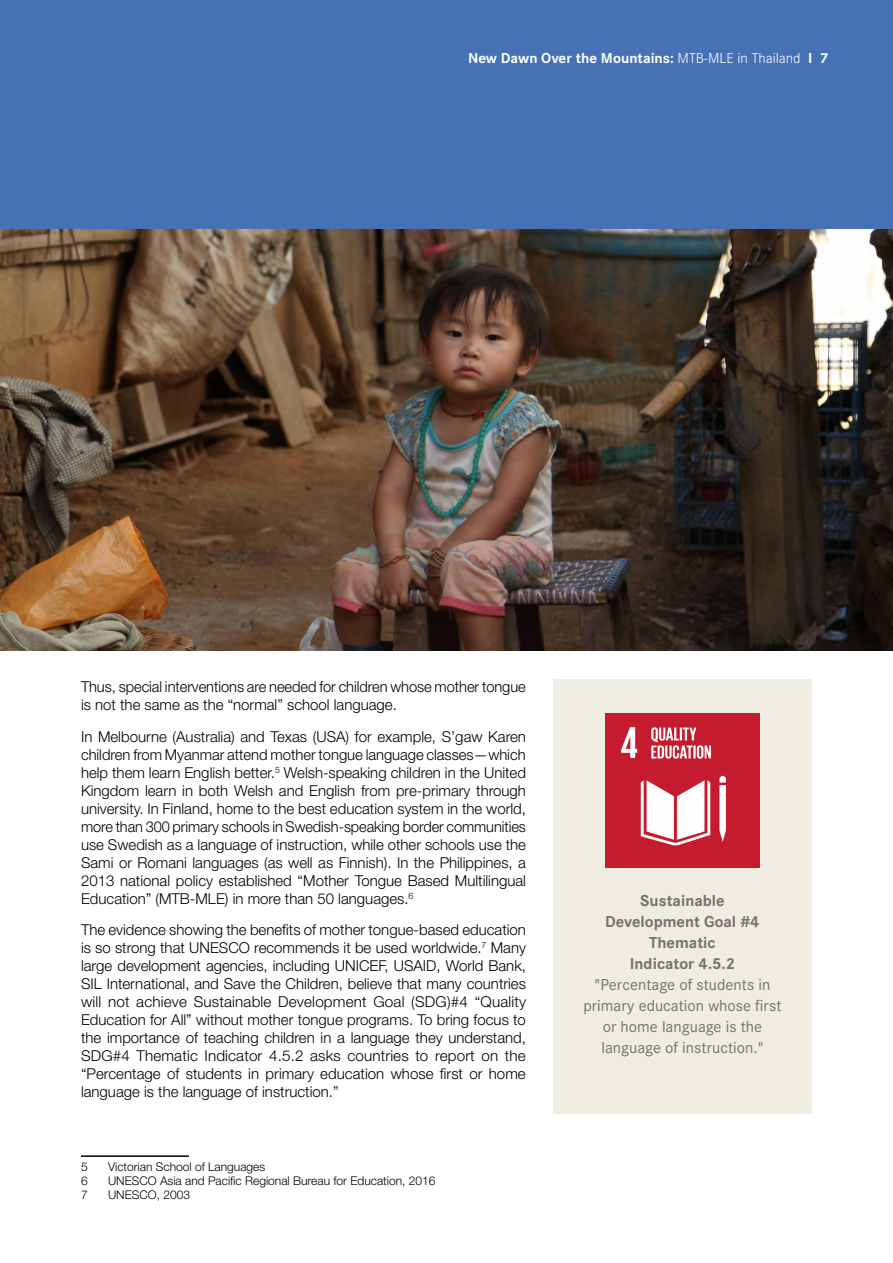
<style>
.page{position:relative;width:893px;height:1263px;background:#fff}
.page>*{position:absolute;margin:0;border:0;box-sizing:border-box;transform-origin:0 0}
.t1{font:16.5px/21px "Corporate S";color:#7d7067;text-align:center}
.t2{font:700 16.5px/21px "Corporate S";color:#7d7067;text-align:center}
.t3{font:300 15px/18px "Helvetica Neue LT Pro";color:#000;text-align:justify}
.t4{font:700 15px "Corporate S";color:#fff}
.t5{font:300 12px "Helvetica Neue LT Pro";color:#000}
.s1{font-weight:300}
</style>
<div class="page">
<div style="left:0;top:0;width:893px;height:230px;background:#4671b4"></div>
<img style="left:0;top:230px;width:893px;height:420px">
<hr style="left:81px;top:1155px;width:108px;height:2px;background:#000">
<div style="left:553px;top:679px;width:259px;height:434px;background:#efebe1"></div>
<img style="left:605px;top:713px;width:155px;height:155px">
<p class="t4" style="left:468px;top:49px;width:362px">New Dawn Over the Mountains: <span class="s1">MTB-MLE in Thailand</span> I 7</p>
<p class="t3" style="left:81px;top:678px;width:446px">Thus, special interventions are needed for children whose mother tongue is not the same as the “normal” school language.</p>
<p class="t3" style="left:81px;top:727px;width:447px">In Melbourne (Australia) and Texas (USA) for example, S’gaw Karen children from Myanmar attend mother tongue language classes—which help them learn English better.<sup>5</sup> Welsh-speaking children in the United Kingdom learn in both Welsh and English from pre-primary through university. In Finland, home to the best education system in the world, more than 300 primary schools in Swedish-speaking border communities use Swedish as a language of instruction, while other schools use the Sami or Romani languages (as well as Finnish). In the Philippines, a 2013 national policy established “Mother Tongue Based Multilingual Education” (MTB-MLE) in more than 50 languages.<sup>6</sup></p>
<p class="t3" style="left:81px;top:921px;width:447px">The evidence showing the benefits of mother tongue-based education is so strong that UNESCO recommends it be used worldwide.<sup>7</sup> Many large development agencies, including UNICEF, USAID, World Bank, SIL International, and Save the Children, believe that many countries will not achieve Sustainable Development Goal (SDG)#4 “Quality Education for All” without mother tongue programs. To bring focus to the importance of teaching children in a language they understand, SDG#4 Thematic Indicator 4.5.2 asks countries to report on the “Percentage of students in primary education whose first or home language is the language of instruction.”</p>
<p class="t5" style="left:81px;top:1159px;width:8px">5</p>
<p class="t5" style="left:108px;top:1159px;width:159px">Victorian School of Languages</p>
<p class="t5" style="left:81px;top:1173px;width:8px">6</p>
<p class="t5" style="left:108px;top:1173px;width:329px">UNESCO Asia and Pacific Regional Bureau for Education, 2016</p>
<p class="t5" style="left:81px;top:1188px;width:8px">7</p>
<p class="t5" style="left:108px;top:1188px;width:84px">UNESCO, 2003</p>
<p class="t2" style="left:605px;top:890px;width:156px">Sustainable<br>Development Goal #4<br>Thematic<br>Indicator 4.5.2</p>
<p class="t1" style="left:583px;top:974px;width:200px">"Percentage of students in primary education whose first or home language is the language of instruction."</p>
</div>
